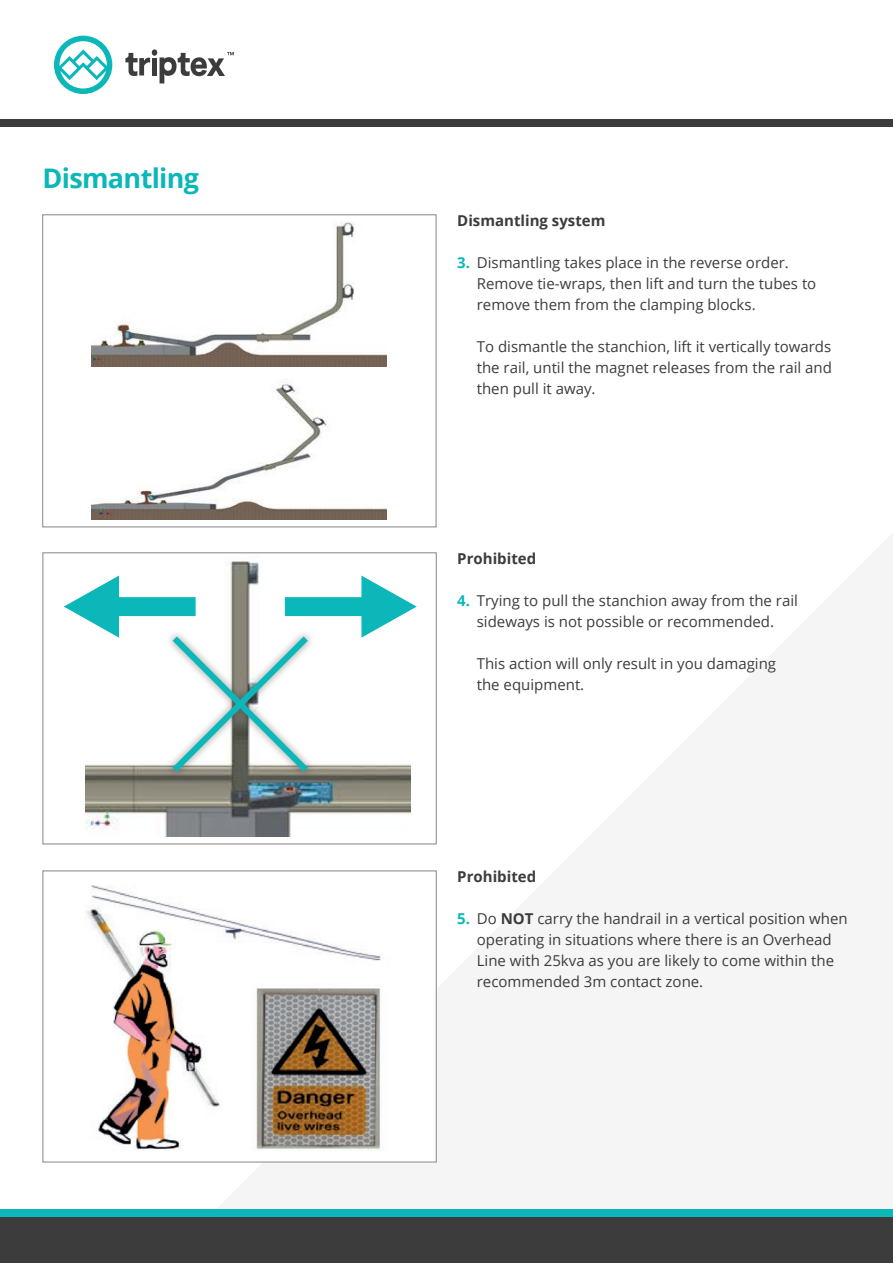
<style>
.page{position:relative;width:893px;height:1263px;background:#fff}
.page>*{position:absolute;margin:0;border:0;box-sizing:border-box;transform-origin:0 0}
.t1{font:700 27px "Open Sans";letter-spacing:-.025em;color:#0cb7b9}
.t2{font:15px/21px "Open Sans";color:#3b3c3b}
.t3{font:700 15px "Open Sans";color:#3b3c3b}
.s1{font-weight:700;color:#0cb7b9}
.s2{font-weight:700}
</style>
<div class="page">
<div style="left:0;top:1217px;width:893px;height:46px;background:#3b3c3b"></div>
<div style="left:0;top:1209px;width:893px;height:8px;background:#0cb7b9"></div>
<div style="left:0;top:120px;width:893px;height:7px;background:#3b3c3b"></div>
<svg style="left:54px;top:36px;width:58px;height:58px"></svg>
<svg style="left:125px;top:49px;width:109px;height:34px"></svg>
<img style="left:92px;top:221px;width:295px;height:146px">
<img style="left:92px;top:379px;width:295px;height:140px">
<div style="left:42px;top:214px;width:394px;height:313px;border:1px solid #888483"></div>
<img style="left:85px;top:561px;width:325px;height:275px">
<div style="left:43px;top:552px;width:394px;height:292px;border:1px solid #888483"></div>
<img style="left:86px;top:886px;width:296px;height:265px">
<div style="left:43px;top:870px;width:394px;height:292px;border:1px solid #888483"></div>
<svg style="left:64px;top:575px;width:353px;height:203px"></svg>
<p class="t1" style="left:43px;top:160px;width:158px">Dismantling</p>
<p class="t3" style="left:457px;top:210px;width:150px">Dismantling system</p>
<p class="t2" style="left:477px;top:252px;width:341px;text-indent:-20px"><span class="s1">3.</span> Dismantling takes place in the reverse order.<br>Remove tie-wraps, then lift and turn the tubes to remove them from the clamping blocks.</p>
<p class="t2" style="left:477px;top:336px;width:357px;text-align:justify">To dismantle the stanchion, lift it vertically towards the rail, until the magnet releases from the rail and then pull it away.</p>
<p class="t3" style="left:457px;top:548px;width:80px">Prohibited</p>
<p class="t2" style="left:457px;top:590px;width:342px;text-align:center"><span class="s1">4.</span> Trying to pull the stanchion away from the rail sideways is not possible or recommended.</p>
<p class="t2" style="left:477px;top:653px;width:301px">This action will only result in you damaging the equipment.</p>
<p class="t3" style="left:457px;top:866px;width:80px">Prohibited</p>
<p class="t2" style="left:477px;top:908px;width:372px;text-indent:-20px"><span class="s1">5.</span> Do <span class="s2">NOT</span> carry the handrail in a vertical position when operating in situations where there is an Overhead Line with 25kva as you are likely to come within the recommended 3m contact zone.</p>
</div>
